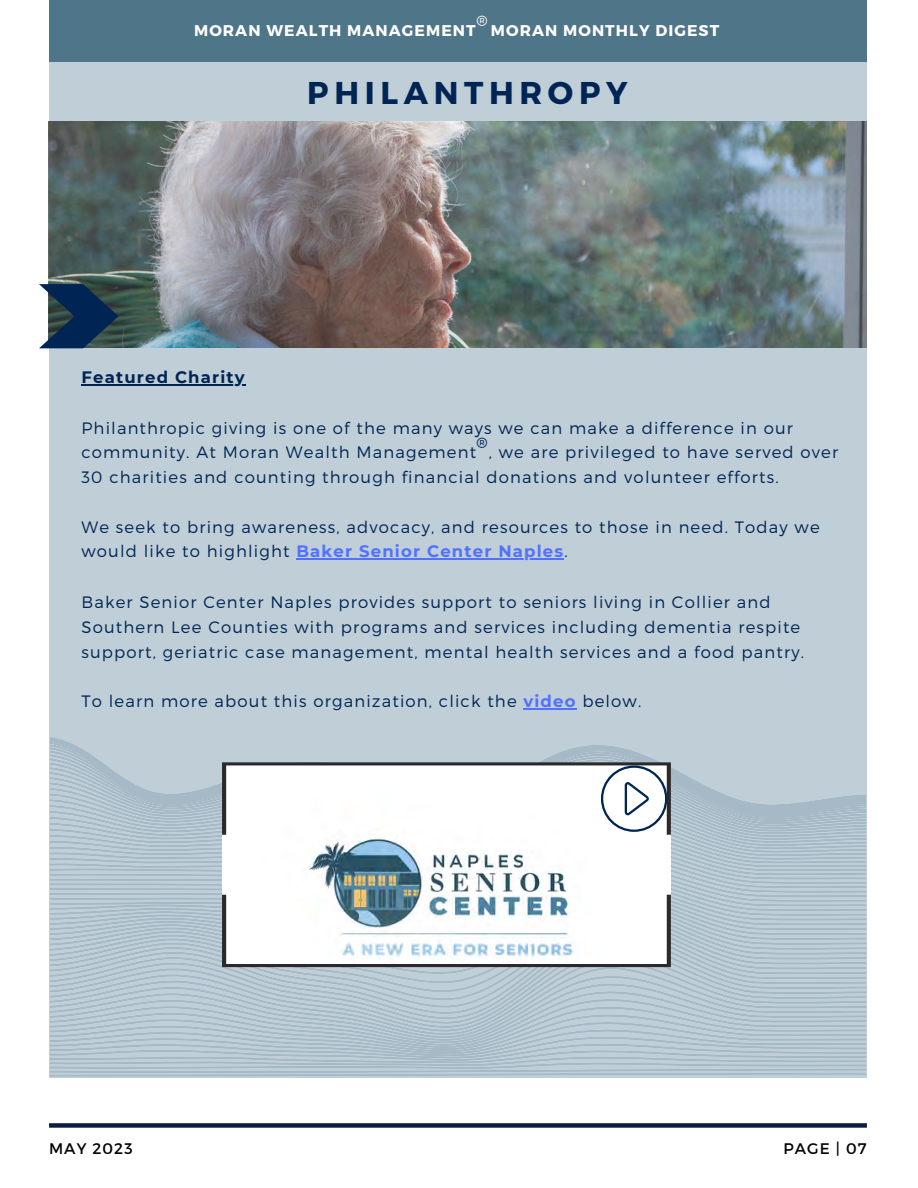
<style>
.page{position:relative;width:918px;height:1188px;background:#fff}
.page>*{position:absolute;margin:0;border:0;box-sizing:border-box;transform-origin:0 0}
.t1{font:700 31.5px "Montserrat";letter-spacing:.18em;color:#002554}
.t2{font:300 16.5px/24.8px "Montserrat";letter-spacing:.07em;color:#002554}
.t3{font:700 16.5px "Montserrat";letter-spacing:.07em;color:#002554}
.t4{font:700 15.6px "Montserrat";letter-spacing:.07em;color:#fff}
.t5{font:15.3px "Montserrat";letter-spacing:.07em;color:#000}
.t6{font:15px "Montserrat";color:#fafbfc}
.t7{font:15px "Montserrat";color:#002554}
.s1{font-weight:700;color:#5271ff}
</style>
<div class="page">
<div style="left:49px;top:57px;width:817px;height:1021px;background:#bfced7"></div>
<div style="left:49px;top:0;width:818px;height:62px;background:#4f7588"></div>
<div style="left:49px;top:1123px;width:818px;height:5px;background:#0d1d45"></div>
<hr style="left:81px;top:384px;width:165px;height:1px;background:#002554">
<hr style="left:296px;top:559px;width:268px;height:1px;background:#5271ff">
<hr style="left:524px;top:708px;width:53px;height:1px;background:#5271ff">
<img style="left:48px;top:122px;width:818px;height:226px">
<svg style="left:39px;top:284px;width:80px;height:64px;background:#2c475e"></svg>
<svg style="left:50px;top:737px;width:816px;height:339px"></svg>
<img style="left:222px;top:835px;width:449px;height:60px">
<svg style="left:222px;top:762px;width:449px;height:73px;background:#edeeef"></svg>
<svg style="left:222px;top:895px;width:449px;height:72px;background:#dce2e4"></svg>
<p class="t6" style="left:476px;top:11px;width:13px">®</p>
<p class="t4" style="left:194px;top:20px;width:527px">MORAN WEALTH MANAGEMENT MORAN MONTHLY DIGEST</p>
<p class="t1" style="left:307px;top:72px;width:322px">PHILANTHROPY</p>
<p class="t3" style="left:81px;top:367px;width:165px">Featured Charity</p>
<p class="t2" style="left:81px;top:415px;width:758px">Philanthropic giving is one of the many ways we can make a difference in our community. At Moran Wealth Management , we are privileged to have served over<br>30 charities and counting through financial donations and volunteer efforts.</p>
<p class="t2" style="left:81px;top:514px;width:740px">We seek to bring awareness, advocacy, and resources to those in need. Today we would like to highlight <span class="s1">Baker Senior Center Naples</span>.</p>
<p class="t2" style="left:81px;top:589px;width:724px">Baker Senior Center Naples provides support to seniors living in Collier and<br>Southern Lee Counties with programs and services including dementia respite support, geriatric case management, mental health services and a food pantry.</p>
<p class="t2" style="left:81px;top:688px;width:561px">To learn more about this organization, click the <span class="s1">video</span> below.</p>
<p class="t7" style="left:476px;top:433px;width:13px">®</p>
<p class="t5" style="left:49px;top:1139px;width:85px">MAY 2023</p>
<p class="t5" style="left:783px;top:1139px;width:85px">PAGE | 07</p>
</div>
